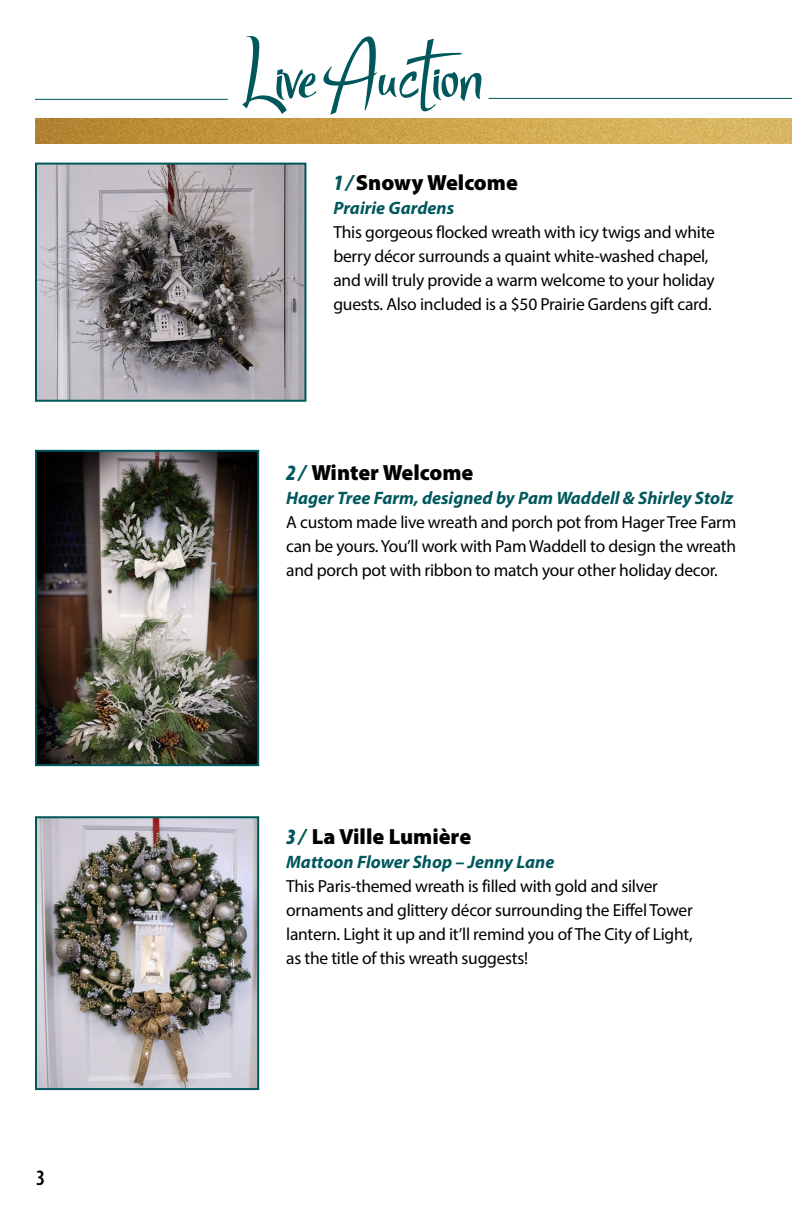
<style>
.page{position:relative;width:792px;height:1224px;background:#fff}
.page>*{position:absolute;margin:0;border:0;box-sizing:border-box;transform-origin:0 0}
.t1{font:900 22px "Myriad Pro";color:#000}
.t2{font:600 condensed 22px "Myriad Pro";color:#000}
.t3{font:italic 700 18px "Myriad Pro";color:#00585c}
.t4{font:17.6px/24px "Myriad Pro";letter-spacing:-.015em;color:#000}
.s1{font-style:italic;font-stretch:condensed;color:#00585c}
</style>
<div class="page">
<img style="left:38px;top:166px;width:265px;height:233px">
<div style="left:35px;top:163px;width:271px;height:239px;border:2px solid #00585c"></div>
<img style="left:38px;top:453px;width:218px;height:310px">
<div style="left:35px;top:450px;width:224px;height:316px;border:2px solid #00585c"></div>
<img style="left:38px;top:819px;width:218px;height:268px">
<div style="left:35px;top:816px;width:224px;height:274px;border:2px solid #00585c"></div>
<svg style="left:242px;top:36px;width:74px;height:78px"></svg>
<svg style="left:323px;top:36px;width:158px;height:79px"></svg>
<hr style="left:35px;top:99px;width:193px;height:1px;background:#00585c">
<hr style="left:489px;top:98px;width:303px;height:1px;background:#00585c">
<img style="left:35px;top:119px;width:757px;height:25px">
<p class="t2" style="left:36px;top:1164px;width:10px">3</p>
<p class="t1" style="left:333px;top:168px;width:186px"><span class="s1">1 /</span> Snowy Welcome</p>
<p class="t3" style="left:333px;top:196px;width:122px">Prairie Gardens</p>
<p class="t4" style="left:333px;top:220px;width:383px">This gorgeous flocked wreath with icy twigs and white berry décor surrounds a quaint white-washed chapel, and will truly provide a warm welcome to your holiday guests. Also included is a $50 Prairie Gardens gift card.</p>
<p class="t1" style="left:286px;top:458px;width:189px"><span class="s1">2 /</span> Winter Welcome</p>
<p class="t3" style="left:286px;top:486px;width:449px">Hager Tree Farm, designed by Pam Waddell &amp; Shirley Stolz</p>
<p class="t4" style="left:286px;top:510px;width:452px;text-align:justify">A custom made live wreath and porch pot from Hager Tree Farm can be yours. You’ll work with Pam Waddell to design the wreath and porch pot with ribbon to match your other holiday decor.</p>
<p class="t1" style="left:286px;top:822px;width:187px"><span class="s1">3 /</span> La Ville Lumière</p>
<p class="t3" style="left:286px;top:850px;width:270px">Mattoon Flower Shop – Jenny Lane</p>
<p class="t4" style="left:286px;top:874px;width:408px">This Paris-themed wreath is filled with gold and silver ornaments and glittery décor surrounding the Eiffel Tower lantern. Light it up and it’ll remind you of The City of Light, as the title of this wreath suggests!</p>
</div>
